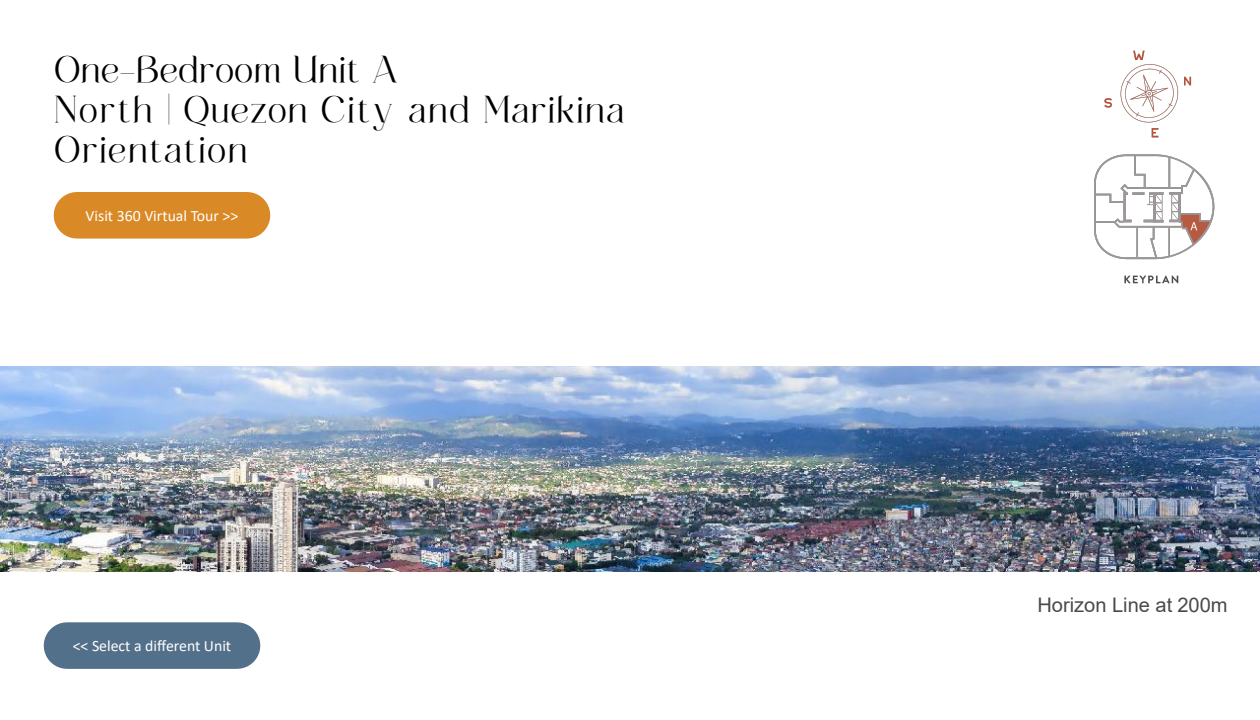
<style>
.page{position:relative;width:1260px;height:720px;background:#fff}
.page>*{position:absolute;margin:0;border:0;box-sizing:border-box;transform-origin:0 0}
.t1{font:33px/39.6px "Fugi";letter-spacing:.025em;color:#000}
.t2{font:33px "Fugi";color:#000}
.t3{font:20.1px "Arial";color:#4a4a4d}
.t4{font:15.8px "Calibri";color:#fff}
</style>
<div class="page">
<img style="left:0;top:366px;width:1260px;height:206px">
<svg style="left:44px;top:622px;width:216px;height:47px;background:#5c7791"></svg>
<div style="left:54px;top:192px;width:216px;height:47px;background:#d98a26"></div>
<img style="left:1104px;top:50px;width:88px;height:85px">
<img style="left:1094px;top:135px;width:121px;height:149px">
<h2 class="t2" style="left:54px;top:48px;width:345px">One-Bedroom Unit A</h2>
<h2 class="t1" style="left:54px;top:90px;width:572px">North | Quezon City and Marikina<br>Orientation</h2>
<p class="t4" style="left:86px;top:204px;width:154px">Visit 360 Virtual Tour &gt;&gt;</p>
<p class="t4" style="left:73px;top:635px;width:160px">&lt;&lt; Select a different Unit</p>
<p class="t3" style="left:1037px;top:591px;width:192px">Horizon Line at 200m</p>
</div>
